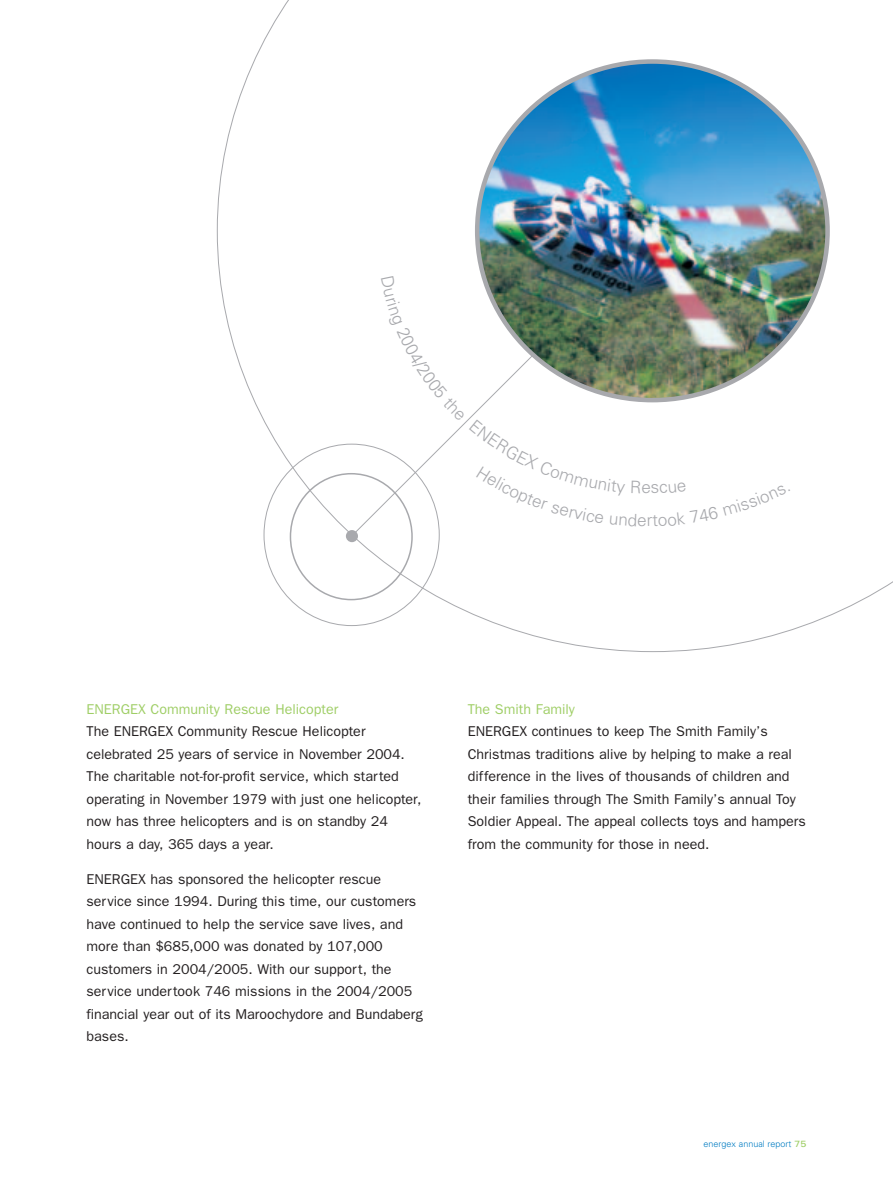
<style>
.page{position:relative;width:893px;height:1191px;background:#fff}
.page>*{position:absolute;margin:0;border:0;box-sizing:border-box;transform-origin:0 0}
.t1{font:300 17.25px "Univers";color:#a8a9ad}
.t2{font:14.25px/22.5px "Franklin Gothic";color:#231f20}
.t3{font:14.25px "Franklin Gothic";color:#9fce66}
.t4{font:300 9px "Univers";color:#007cc2}
.s1{font-weight:400;color:#9fce66}
</style>
<div class="page">
<svg style="left:217px;top:0;width:676px;height:652px"></svg>
<div style="left:346px;top:530px;width:12px;height:12px;background:#a8a9ad;border-radius:50%"></div>
<svg style="left:350px;top:244px;width:294px;height:293px"></svg>
<img style="left:477px;top:62px;width:351px;height:338px;border-radius:50%">
<svg style="left:381px;top:276px;width:260px;height:250px"></svg>
<svg style="left:648px;top:482px;width:142px;height:44px"></svg>
<p class="t1" style="left:641px;top:480px;width:11px">e</p>
<p class="t1" style="left:637px;top:513px;width:11px">e</p>
<p class="t3" style="left:87px;top:703px;width:253px">ENERGEX Community Rescue Helicopter</p>
<p class="t2" style="left:87px;top:721px;width:336px">The ENERGEX Community Rescue Helicopter celebrated 25 years of service in November 2004.<br>The charitable not-for-profit service, which started operating in November 1979 with just one helicopter, now has three helicopters and is on standby 24 hours a day, 365 days a year.</p>
<p class="t2" style="left:87px;top:869px;width:338px">ENERGEX has sponsored the helicopter rescue service since 1994. During this time, our customers have continued to help the service save lives, and more than $685,000 was donated by 107,000 customers in 2004/2005. With our support, the service undertook 746 missions in the 2004/2005 financial year out of its Maroochydore and Bundaberg bases.</p>
<p class="t3" style="left:468px;top:703px;width:109px">The Smith Family</p>
<p class="t2" style="left:468px;top:721px;width:340px">ENERGEX continues to keep The Smith Family’s Christmas traditions alive by helping to make a real difference in the lives of thousands of children and their families through The Smith Family’s annual Toy Soldier Appeal. The appeal collects toys and hampers from the community for those in need.</p>
<p class="t4" style="left:704px;top:1140px;width:104px">energex annual report <span class="s1">75</span></p>
</div>
